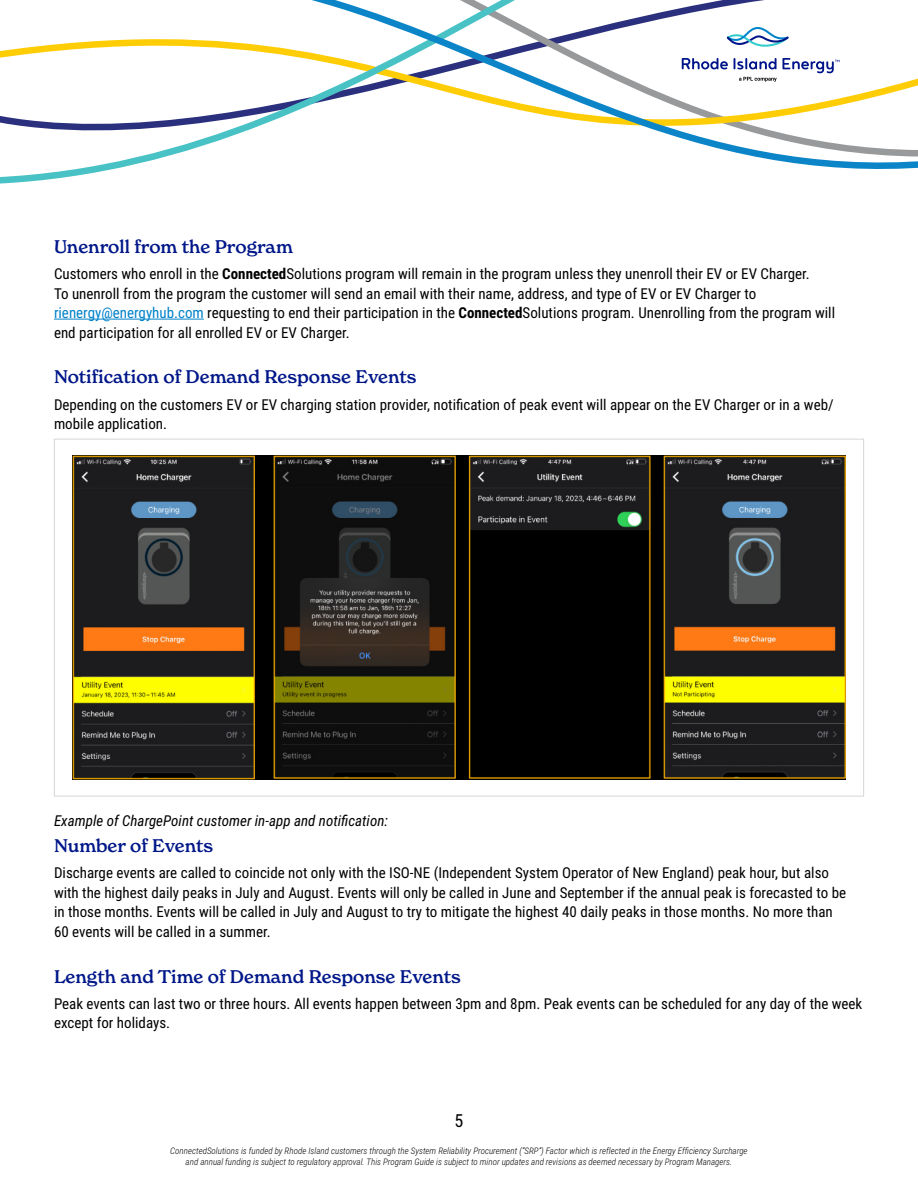
<style>
.page{position:relative;width:918px;height:1188px;background:#fff}
.page>*{position:absolute;margin:0;border:0;box-sizing:border-box;transform-origin:0 0}
.t1{font:500 18px "New Spirit";color:#001789}
.t2{font:18px "Roboto Condensed";color:#000}
.t3{font:15px/19.5px "Roboto Condensed";color:#000}
.t4{font:italic 15px "Roboto Condensed";color:#000}
.t5{font:italic 300 9px/10.8px "Roboto Condensed";color:#000;text-align:center}
.s1{font-weight:700}
.s2{color:#0081c9}
</style>
<div class="page">
<svg style="left:0;top:0;width:918px;height:184px"></svg>
<svg style="left:682px;top:58px;width:46px;height:11px"></svg>
<svg style="left:727px;top:27px;width:62px;height:20px"></svg>
<svg style="left:734px;top:58px;width:106px;height:24px"></svg>
<hr style="left:54px;top:319px;width:150px;height:1px;background:#0081c9">
<img style="left:73px;top:456px;width:772px;height:323px">
<p class="t1" style="left:54px;top:235px;width:240px">Unenroll from the Program</p>
<p class="t3" style="left:54px;top:263px;width:783px">Customers who enroll in the <span class="s1">Connected</span>Solutions program will remain in the program unless they unenroll their EV or EV Charger.<br>To unenroll from the program the customer will send an email with their name, address, and type of EV or EV Charger to <span class="s2">rienergy@energyhub.com</span> requesting to end their participation in the <span class="s1">Connected</span>Solutions program. Unenrolling from the program will end participation for all enrolled EV or EV Charger.</p>
<p class="t1" style="left:54px;top:366px;width:364px">Notification of Demand Response Events</p>
<p class="t3" style="left:54px;top:394px;width:781px">Depending on the customers EV or EV charging station provider, notification of peak event will appear on the EV Charger or in a web/ mobile application.</p>
<p class="t4" style="left:54px;top:810px;width:335px">Example of ChargePoint customer in-app and notification:</p>
<p class="t1" style="left:54px;top:834px;width:161px">Number of Events</p>
<p class="t3" style="left:54px;top:863px;width:794px">Discharge events are called to coincide not only with the ISO-NE (Independent System Operator of New England) peak hour, but also with the highest daily peaks in July and August. Events will only be called in June and September if the annual peak is forecasted to be in those months. Events will be called in July and August to try to mitigate the highest 40 daily peaks in those months. No more than 60 events will be called in a summer.</p>
<p class="t1" style="left:54px;top:965px;width:408px">Length and Time of Demand Response Events</p>
<p class="t3" style="left:54px;top:993px;width:810px">Peak events can last two or three hours. All events happen between 3pm and 8pm. Peak events can be scheduled for any day of the week except for holidays.</p>
<p class="t2" style="left:455px;top:1108px;width:10px">5</p>
<p class="t5" style="left:170px;top:1145px;width:579px">ConnectedSolutions is funded by Rhode Island customers through the System Reliability Procurement (“SRP”) Factor which is reflected in the Energy Efficiency Surcharge and annual funding is subject to regulatory approval. This Program Guide is subject to minor updates and revisions as deemed necessary by Program Managers.</p>
</div>
